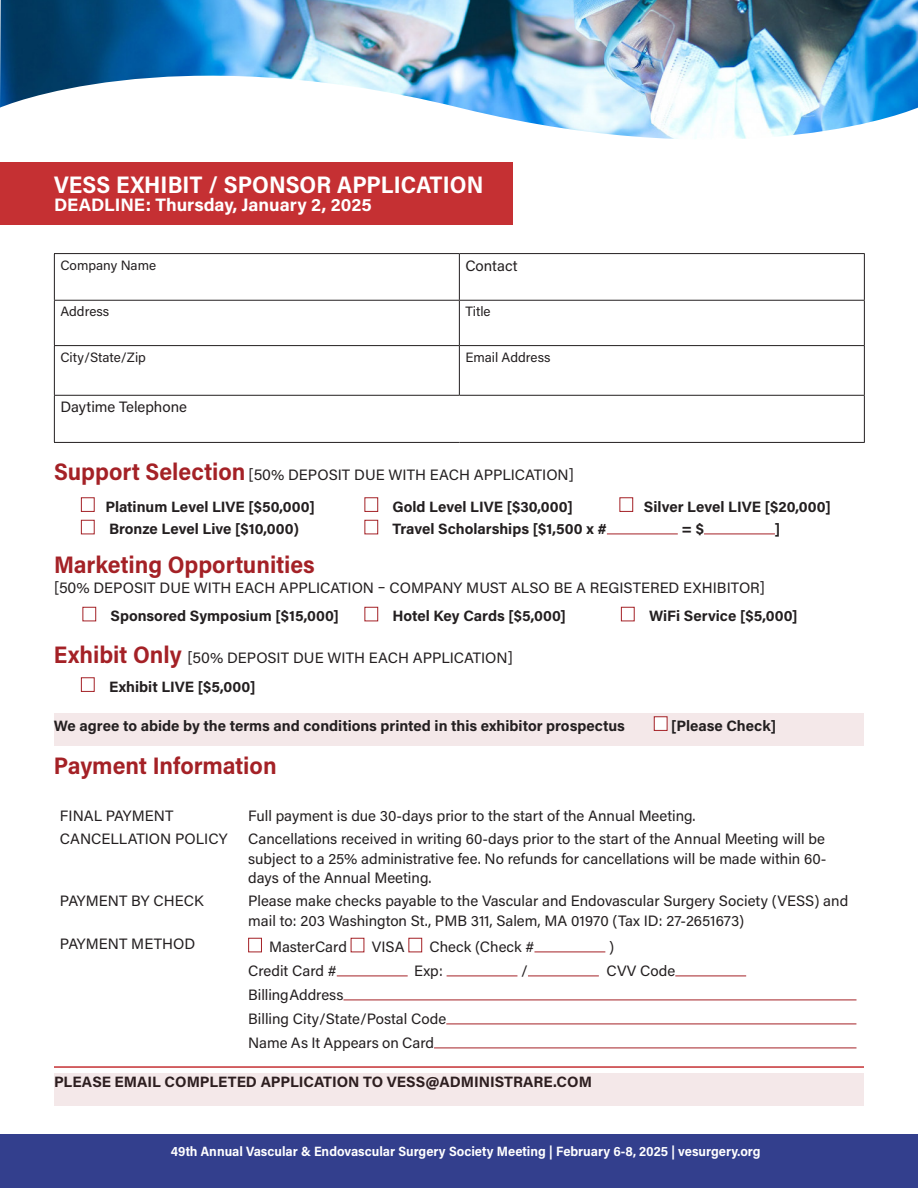
<style>
.page{position:relative;width:918px;height:1188px;background:#fff}
.page>*{position:absolute;margin:0;border:0;box-sizing:border-box;transform-origin:0 0}
.t1{font:700 24px "Acumin Pro Semi Cond";color:#a42126}
.t2{font:700 24px "Acumin Pro Semi Cond";letter-spacing:.005em;color:#fff}
.t3{font:700 18px "Acumin Pro";color:#fff}
.t4{font:15px/19.5px "Acumin Pro";color:#231f20}
.t5{font:700 15px "Acumin Pro";color:#231f20}
.t6{font:700 13.5px "Acumin Pro Semi Cond";color:#fff}
.t7{font:13.5px "Acumin Pro";color:#231f20}
</style>
<div class="page">
<div style="left:0;top:1134px;width:918px;height:54px;background:#333f8d"></div>
<img style="left:0;top:0;width:918px;height:139px">
<div style="left:54px;top:713px;width:810px;height:32px;background:#f4e8e9"></div>
<div style="left:0;top:162px;width:513px;height:63px;background:#c53033"></div>
<hr style="left:54px;top:1066px;width:810px;height:2px;background:#c53033">
<hr style="left:54px;top:253px;width:405px;height:1px;background:#231f20">
<hr style="left:54px;top:254px;width:1px;height:46px;background:#231f20">
<hr style="left:459px;top:253px;width:406px;height:1px;background:#231f20">
<hr style="left:459px;top:254px;width:1px;height:46px;background:#231f20">
<hr style="left:864px;top:254px;width:1px;height:46px;background:#231f20">
<hr style="left:54px;top:300px;width:405px;height:1px;background:#231f20">
<hr style="left:54px;top:301px;width:1px;height:44px;background:#231f20">
<hr style="left:459px;top:300px;width:406px;height:1px;background:#231f20">
<hr style="left:459px;top:301px;width:1px;height:44px;background:#231f20">
<hr style="left:864px;top:301px;width:1px;height:44px;background:#231f20">
<hr style="left:54px;top:345px;width:405px;height:1px;background:#231f20">
<hr style="left:54px;top:346px;width:1px;height:49px;background:#231f20">
<hr style="left:459px;top:345px;width:406px;height:1px;background:#231f20">
<hr style="left:459px;top:346px;width:1px;height:49px;background:#231f20">
<hr style="left:864px;top:346px;width:1px;height:49px;background:#231f20">
<hr style="left:54px;top:395px;width:405px;height:1px;background:#231f20">
<hr style="left:54px;top:396px;width:1px;height:46px;background:#231f20">
<hr style="left:459px;top:395px;width:406px;height:1px;background:#231f20">
<hr style="left:864px;top:396px;width:1px;height:46px;background:#231f20">
<hr style="left:54px;top:442px;width:405px;height:1px;background:#231f20">
<hr style="left:459px;top:442px;width:406px;height:1px;background:#231f20">
<div style="left:81px;top:497px;width:14px;height:15px;border:1px solid #a42126"></div>
<div style="left:364px;top:497px;width:14px;height:15px;border:1px solid #a42126"></div>
<div style="left:620px;top:497px;width:13px;height:15px;border:1px solid #a42126"></div>
<div style="left:81px;top:520px;width:14px;height:14px;border:1px solid #a42126"></div>
<div style="left:364px;top:520px;width:14px;height:14px;border:1px solid #a42126"></div>
<hr style="left:607px;top:534px;width:71px;height:1px;background:#a42126">
<hr style="left:704px;top:534px;width:71px;height:1px;background:#a42126">
<div style="left:82px;top:607px;width:14px;height:14px;border:1px solid #a42126"></div>
<div style="left:364px;top:607px;width:14px;height:14px;border:1px solid #a42126"></div>
<div style="left:621px;top:607px;width:14px;height:14px;border:1px solid #a42126"></div>
<div style="left:81px;top:677px;width:14px;height:15px;border:1px solid #a42126"></div>
<div style="left:654px;top:716px;width:13px;height:15px;background:#fff;border:1px solid #a42126"></div>
<div style="left:248px;top:938px;width:14px;height:14px;border:1px solid #a42126"></div>
<div style="left:351px;top:938px;width:13px;height:14px;border:1px solid #a42126"></div>
<div style="left:408px;top:938px;width:14px;height:14px;border:1px solid #a42126"></div>
<hr style="left:534px;top:952px;width:71px;height:1px;background:#a42126">
<hr style="left:337px;top:976px;width:71px;height:1px;background:#a42126">
<hr style="left:447px;top:976px;width:70px;height:1px;background:#a42126">
<hr style="left:528px;top:976px;width:71px;height:1px;background:#a42126">
<hr style="left:675px;top:976px;width:71px;height:1px;background:#a42126">
<hr style="left:343px;top:1000px;width:513px;height:1px;background:#a42126">
<hr style="left:446px;top:1024px;width:410px;height:1px;background:#a42126">
<hr style="left:434px;top:1048px;width:422px;height:1px;background:#a42126">
<div style="left:54px;top:1074px;width:810px;height:32px;background:#f4e8e9"></div>
<p class="t2" style="left:54px;top:168px;width:431px">VESS EXHIBIT / SPONSOR APPLICATION</p>
<p class="t3" style="left:54px;top:192px;width:319px">DEADLINE: Thursday, January 2, 2025</p>
<p class="t7" style="left:60px;top:255px;width:97px">Company Name</p>
<p class="t4" style="left:465px;top:255px;width:54px">Contact</p>
<p class="t7" style="left:60px;top:302px;width:51px">Address</p>
<p class="t7" style="left:465px;top:302px;width:27px">Title</p>
<p class="t7" style="left:60px;top:347px;width:87px">City/State/Zip</p>
<p class="t4" style="left:60px;top:397px;width:128px">Daytime Telephone</p>
<p class="t7" style="left:465px;top:347px;width:87px">Email Address</p>
<p class="t1" style="left:54px;top:455px;width:193px">Support Selection</p>
<p class="t4" style="left:249px;top:465px;width:327px">[50% DEPOSIT DUE WITH EACH APPLICATION[</p>
<p class="t5" style="left:105px;top:496px;width:211px">Platinum Level LIVE [$50,000]</p>
<p class="t5" style="left:393px;top:496px;width:182px">Gold Level LIVE [$30,000]</p>
<p class="t5" style="left:644px;top:496px;width:188px">Silver Level LIVE ]$20,000[</p>
<p class="t5" style="left:109px;top:519px;width:192px">Bronze Level Live [$10,000)</p>
<p class="t1" style="left:54px;top:548px;width:262px">Marketing Opportunities</p>
<p class="t4" style="left:54px;top:577px;width:713px">[50% DEPOSIT DUE WITH EACH APPLICATION – COMPANY MUST ALSO BE A REGISTERED EXHIBITOR[</p>
<p class="t5" style="left:649px;top:606px;width:150px">WiFi Service ]$5,000[</p>
<p class="t5" style="left:393px;top:519px;width:216px">Travel Scholarships [$1,500 #x</p>
<p class="t5" style="left:775px;top:519px;width:7px">[</p>
<p class="t5" style="left:681px;top:519px;width:24px">=$</p>
<p class="t5" style="left:111px;top:606px;width:230px">Sponsored Symposium [$15,000]</p>
<p class="t4" style="left:188px;top:648px;width:327px">[50% DEPOSIT DUE WITH EACH APPLICATION[</p>
<p class="t5" style="left:393px;top:606px;width:175px">Hotel Key Cards [$5,000]</p>
<p class="t1" style="left:54px;top:638px;width:129px">Exhibit Only</p>
<p class="t5" style="left:109px;top:676px;width:148px">Exhibit LIVE ]$5,000[</p>
<p class="t5" style="left:54px;top:715px;width:572px">We agree to abide by the terms and conditions printed in this exhibitor prospectus</p>
<p class="t1" style="left:54px;top:749px;width:224px">Payment Information</p>
<p class="t4" style="left:248px;top:806px;width:449px">Full payment is due 30‐days prior to the start of the Annual Meeting.</p>
<p class="t5" style="left:671px;top:715px;width:106px">[Please Check[</p>
<p class="t4" style="left:60px;top:806px;width:115px">FINAL PAYMENT</p>
<p class="t4" style="left:60px;top:829px;width:169px">CANCELLATION POLICY</p>
<p class="t4" style="left:60px;top:891px;width:145px">PAYMENT BY CHECK</p>
<p class="t4" style="left:60px;top:933px;width:137px">PAYMENT METHOD</p>
<p class="t4" style="left:248px;top:829px;width:578px">Cancellations received in writing 60‐days prior to the start of the Annual Meeting will be</p>
<p class="t4" style="left:248px;top:848px;width:580px">subject to a 25% administrative fee. No refunds for cancellations will be made within 60‐ days of the Annual Meeting.</p>
<p class="t4" style="left:248px;top:891px;width:601px">Please make checks payable to the Vascular and Endovascular Surgery Society (VESS) and</p>
<p class="t4" style="left:248px;top:910px;width:497px">mail to: 203 Washington St., PMB 311, Salem, MA 01970 (Tax ID: 27‐2651673(</p>
<p class="t4" style="left:609px;top:937px;width:7px">(</p>
<p class="t4" style="left:269px;top:937px;width:79px">MasterCard</p>
<p class="t4" style="left:430px;top:937px;width:106px">Check (Check #</p>
<p class="t4" style="left:372px;top:937px;width:34px">VISA</p>
<p class="t4" style="left:248px;top:961px;width:90px">Credit Card #</p>
<p class="t4" style="left:248px;top:985px;width:97px">BillingAddress</p>
<p class="t4" style="left:248px;top:1009px;width:200px">Billing City/State/Postal Code</p>
<p class="t4" style="left:248px;top:1033px;width:187px">Name As It Appears on Card</p>
<p class="t5" style="left:54px;top:1071px;width:540px">PLEASE EMAIL COMPLETED APPLICATION TO VESS@ADMINISTRARE.COM</p>
<p class="t4" style="left:521px;top:961px;width:8px">/</p>
<p class="t4" style="left:414px;top:961px;width:30px">Exp:</p>
<p class="t4" style="left:606px;top:961px;width:70px">CVV Code</p>
<p class="t6" style="left:171px;top:1141px;width:591px">49th Annual Vascular &amp; Endovascular Surgery Society Meeting | February 6-8, 2025 | vesurgery.org</p>
</div>
